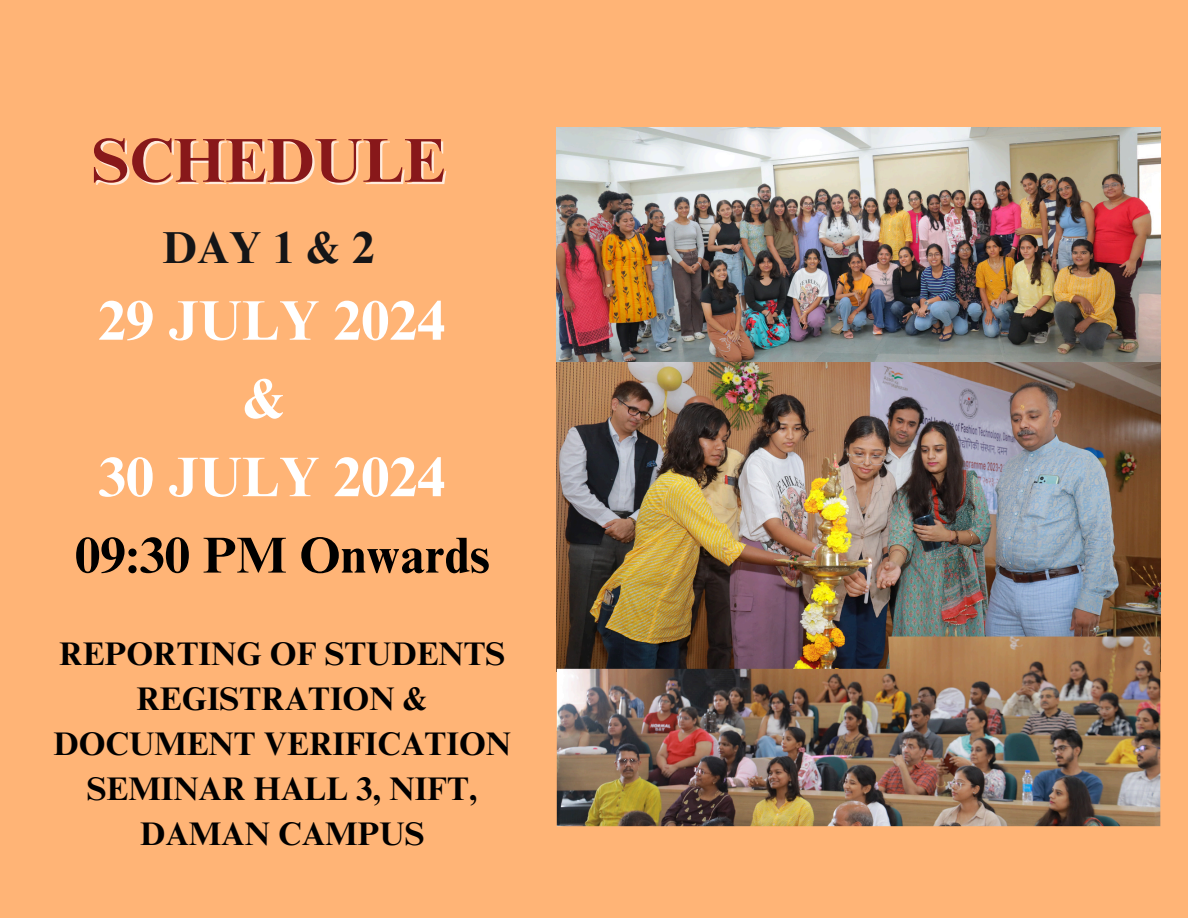
<style>
.page{position:relative;width:1188px;height:918px;background:#ffb476}
.page>*{position:absolute;margin:0;border:0;box-sizing:border-box;transform-origin:0 0}
.t1{font:700 62.1px "Times NRMT Pro";color:#88181a}
.t2{font:700 55.95px/78.3px "Times NRMT Pro";color:#fff;text-align:center}
.t3{font:700 50.7px "Times NRMT Pro";color:#000}
.t4{font:700 44.85px "Times NRMT Pro";color:#151517}
.t5{font:700 32.7px/45px "Times NRMT Pro";color:#000;text-align:center}
</style>
<div class="page">
<img style="left:557px;top:127px;width:604px;height:236px">
<img style="left:557px;top:363px;width:604px;height:308px">
<img style="left:557px;top:637px;width:603px;height:189px">
<h2 class="t1" style="left:92px;top:137px;width:355px">SCHEDULE</h2>
<p class="t4" style="left:163px;top:231px;width:214px">DAY1&amp;2</p>
<p class="t2" style="left:98px;top:288px;width:349px">29 JULY 2024 &amp;<br>30 JULY 2024</p>
<p class="t3" style="left:75px;top:536px;width:416px">09:30 PM Onwards</p>
<p class="t5" style="left:59px;top:635px;width:448px">REPORTING OF STUDENTS</p>
<p class="t5" style="left:53px;top:680px;width:459px">REGISTRATION &amp;<br>DOCUMENT VERIFICATION<br>SEMINAR HALL 3, NIFT,<br>DAMAN CAMPUS</p>
</div>
